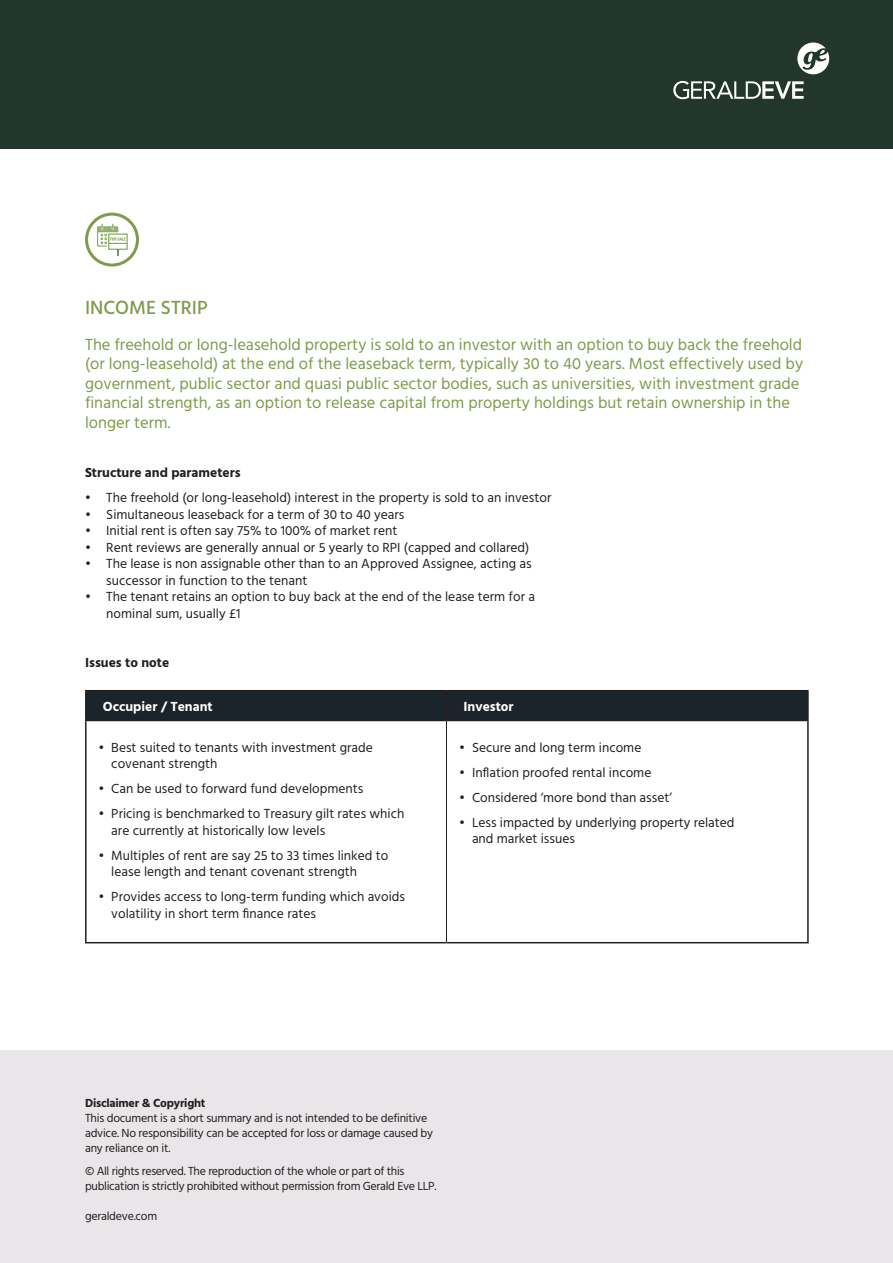
<style>
.page{position:relative;width:893px;height:1263px;background:#fff}
.page>*{position:absolute;margin:0;border:0;box-sizing:border-box;transform-origin:0 0}
.t1{font:500 19.5px "Hind";color:#809b4c}
.t2{font:16.5px/19.5px "Hind";color:#809b4c}
.t3{font:13.5px/16.5px "Hind";color:#231f20}
.t4{font:700 13.5px "Hind";color:#231f20}
.t5{font:700 13.5px "Hind";color:#fff}
.t6{font:12px/15px "Hind";letter-spacing:-.02em;color:#231f20}
.t7{font:700 12px "Hind";letter-spacing:-.02em;color:#231f20}
.s1{font-weight:700}
</style>
<div class="page">
<div style="left:0;top:0;width:893px;height:149px;background:#22362b"></div>
<svg style="left:797px;top:43px;width:32px;height:31px"></svg>
<svg style="left:673px;top:81px;width:131px;height:18px"></svg>
<div style="left:0;top:1050px;width:893px;height:213px;background:#e8e6e8"></div>
<hr style="left:85px;top:690px;width:361px;height:1px;background:#231f20">
<hr style="left:85px;top:691px;width:2px;height:29px;background:#231f20">
<hr style="left:446px;top:690px;width:363px;height:1px;background:#231f20">
<hr style="left:807px;top:691px;width:2px;height:29px;background:#231f20">
<hr style="left:85px;top:720px;width:361px;height:1px;background:#231f20">
<hr style="left:85px;top:721px;width:2px;height:221px;background:#231f20">
<hr style="left:447px;top:720px;width:362px;height:1px;background:#231f20">
<hr style="left:807px;top:721px;width:2px;height:221px;background:#231f20">
<hr style="left:85px;top:942px;width:361px;height:1px;background:#231f20">
<hr style="left:446px;top:942px;width:363px;height:1px;background:#231f20">
<div style="left:87px;top:691px;width:720px;height:29px;background:#1b242b"></div>
<hr style="left:446px;top:720px;width:1px;height:222px;background:#231f20">
<div style="left:85px;top:213px;width:54px;height:54px;border:3px solid #809b4c;border-radius:50%"></div>
<svg style="left:97px;top:224px;width:30px;height:32px"></svg>
<p class="t1" style="left:85px;top:294px;width:124px">INCOME STRIP</p>
<p class="t2" style="left:85px;top:335px;width:720px">The freehold or long-leasehold property is sold to an investor with an option to buy back the freehold (or long-leasehold) at the end of the leaseback term, typically 30 to 40 years. Most effectively used by government, public sector and quasi public sector bodies, such as universities, with investment grade financial strength, as an option to release capital from property holdings but retain ownership in the longer term.</p>
<p class="t4" style="left:85px;top:465px;width:157px">Structure and parameters</p>
<p class="t3" style="left:85px;top:490px;width:468px"><span class="s1">•</span> The freehold (or long-leasehold) interest in the property is sold to an investor</p>
<p class="t3" style="left:85px;top:507px;width:321px">• Simultaneous leaseback for a term of 30 to 40 years</p>
<p class="t3" style="left:85px;top:523px;width:314px">• Initial rent is often say 75% to 100% of market rent</p>
<p class="t3" style="left:85px;top:540px;width:446px">• Rent reviews are generally annual or 5 yearly to RPI (capped and collared)</p>
<p class="t3" style="left:106px;top:556px;width:427px;text-indent:-21px">• The lease is non assignable other than to an Approved Assignee, acting as successor in function to the tenant</p>
<p class="t3" style="left:106px;top:589px;width:430px;text-indent:-21px">• The tenant retains an option to buy back at the end of the lease term for a nominal sum, usually £1</p>
<p class="t4" style="left:85px;top:655px;width:86px">Issues to note</p>
<p class="t5" style="left:103px;top:698px;width:111px">Occupier / Tenant</p>
<p class="t5" style="left:463px;top:698px;width:52px">Investor</p>
<p class="t3" style="left:111px;top:740px;width:263px;text-indent:-13px">• Best suited to tenants with investment grade covenant strength</p>
<p class="t3" style="left:99px;top:781px;width:266px">• Can be used to forward fund developments</p>
<p class="t3" style="left:111px;top:806px;width:294px;text-indent:-13px">• Pricing is benchmarked to Treasury gilt rates which are currently at historically low levels</p>
<p class="t3" style="left:111px;top:848px;width:278px;text-indent:-13px">• Multiples of rent are say 25 to 33 times linked to lease length and tenant covenant strength</p>
<p class="t3" style="left:111px;top:889px;width:295px;text-indent:-13px">• Provides access to long-term funding which avoids volatility in short term finance rates</p>
<p class="t3" style="left:459px;top:740px;width:184px">• Secure and long term income</p>
<p class="t3" style="left:459px;top:765px;width:194px">• Inflation proofed rental income</p>
<p class="t3" style="left:459px;top:790px;width:214px">• Considered ‘more bond than asset’</p>
<p class="t3" style="left:472px;top:815px;width:264px;text-indent:-13px">• Less impacted by underlying property related and market issues</p>
<p class="t7" style="left:85px;top:1096px;width:122px">Disclaimer &amp; Copyright</p>
<p class="t6" style="left:85px;top:1111px;width:350px">This document is a short summary and is not intended to be definitive advice. No responsibility can be accepted for loss or damage caused by any reliance on it.</p>
<p class="t6" style="left:85px;top:1164px;width:353px">© All rights reserved. The reproduction of the whole or part of this publication is strictly prohibited without permission from Gerald Eve LLP.</p>
<p class="t6" style="left:85px;top:1209px;width:74px">geraldeve.com</p>
</div>
